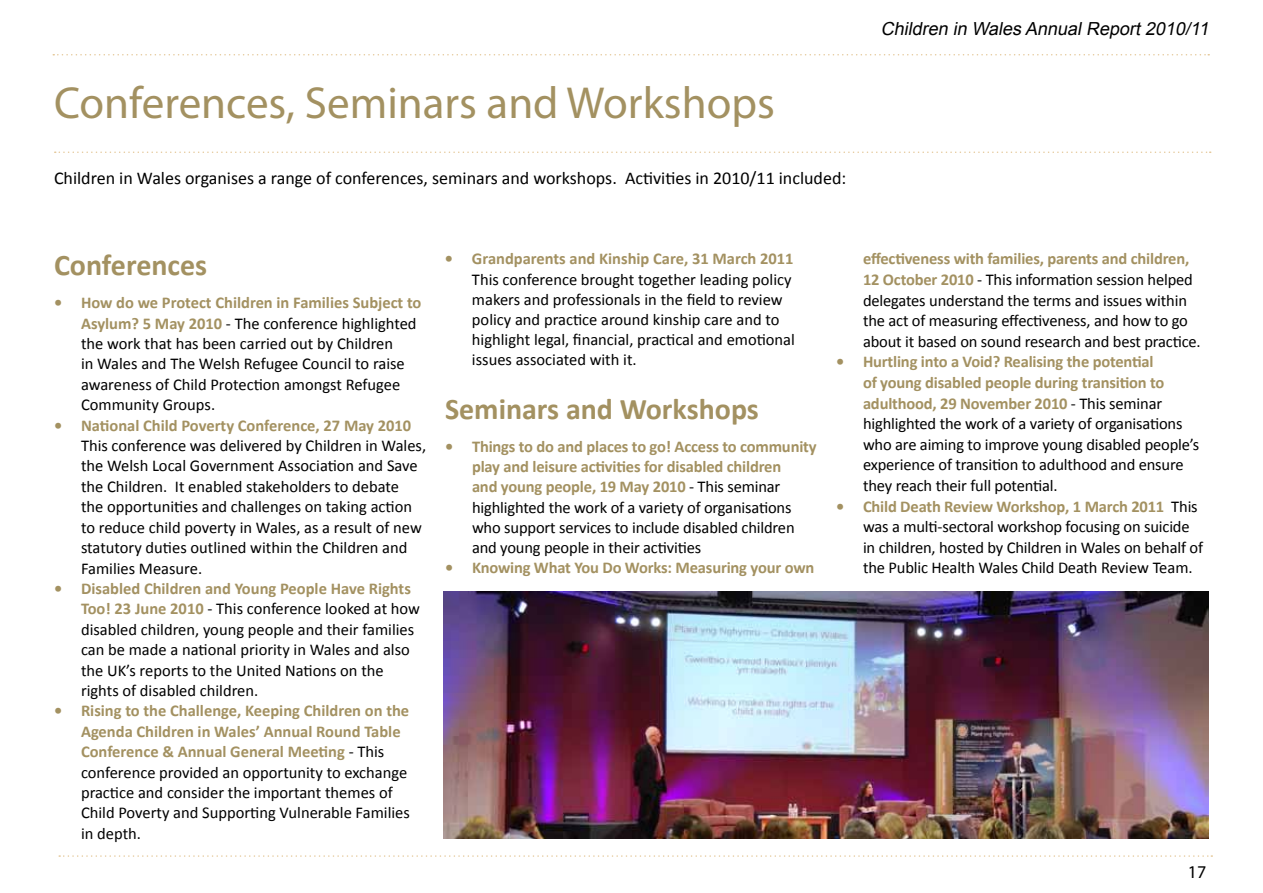
<style>
.page{position:relative;width:1263px;height:893px;background:#fff}
.page>*{position:absolute;margin:0;border:0;box-sizing:border-box;transform-origin:0 0}
.t1{font:45px "Myriad Pro";color:#a39161}
.t2{font:700 30px "Calibri";color:#a39161}
.t3{font:18px "Calibri";color:#000}
.t4{font:italic 18px "Arial";color:#000}
.t5{font:18px "Myriad Pro";color:#000}
.t6{font:16.5px/20.4px "Calibri";color:#000}
.t7{font:700 16.5px "Calibri";color:#a39161}
.s1{font-weight:700;color:#a39161}
</style>
<div class="page">
<svg style="left:59px;top:855px;width:1153px;height:2px"></svg>
<svg style="left:53px;top:54px;width:1156px;height:2px"></svg>
<svg style="left:55px;top:152px;width:1156px;height:1px"></svg>
<img style="left:444px;top:591px;width:765px;height:248px">
<h1 class="t1" style="left:54px;top:75px;width:722px">Conferences, Seminars and Workshops</h1>
<p class="t3" style="left:54px;top:167px;width:794px">Children in Wales organises a range of conferences, seminars and workshops. Activities in 2010/11 included:</p>
<p class="t4" style="left:881px;top:17px;width:334px">Children in Wales AnnualReport2010/11</p>
<h2 class="t2" style="left:54px;top:245px;width:155px">Conferences</h2>
<p class="t6" style="left:81px;top:293px;width:342px;text-indent:-27px"><span class="s1">• How do we Protect Children in Families Subject to Asylum? 5 May 2010</span> - The conference highlighted the work that has been carried out by Children<br>in Wales and The Welsh Refugee Council to raise awareness of Child Protection amongst Refugee Community Groups.</p>
<p class="t7" style="left:54px;top:415px;width:359px">• National Child Poverty Conference, 27 May 2010</p>
<p class="t6" style="left:81px;top:435px;width:347px">This conference was delivered by Children in Wales, the Welsh Local Government Association and Save the Children. It enabled stakeholders to debate<br>the opportunities and challenges on taking action to reduce child poverty in Wales, as a result of new statutory duties outlined within the Children and Families Measure.</p>
<p class="t6" style="left:81px;top:578px;width:341px;text-indent:-27px"><span class="s1">• Disabled Children and Young People Have Rights Too! 23 June 2010</span> - This conference looked at how disabled children, young people and their families can be made a national priority in Wales and also the UK’s reports to the United Nations on the rights of disabled children.</p>
<p class="t6" style="left:81px;top:701px;width:330px;text-indent:-27px"><span class="s1">• Rising to the Challenge, Keeping Children on the Agenda Children in Wales’ Annual Round Table Conference &amp; Annual General Meeting</span> - This conference provided an opportunity to exchange practice and consider the important themes of Child Poverty and Supporting Vulnerable Families in depth.</p>
<p class="t7" style="left:445px;top:248px;width:350px">• Grandparents and Kinship Care, 31 March 2011</p>
<p class="t6" style="left:472px;top:269px;width:324px">This conference brought together leading policy makers and professionals in the field to review policy and practice around kinship care and to highlight legal, financial, practical and emotional issues associated with it.</p>
<h2 class="t2" style="left:445px;top:389px;width:315px">Seminars and Workshops</h2>
<p class="t6" style="left:472px;top:436px;width:346px;text-indent:-27px"><span class="s1">• Things to do and places to go! Access to community play and leisure activities for disabled children<br>and young people, 19 May 2010</span> - This seminar highlighted the work of a variety of organisations who support services to include disabled children and young people in their activities</p>
<p class="t7" style="left:445px;top:557px;width:371px">• Knowing What You Do Works: Measuring your own</p>
<p class="t6" style="left:863px;top:249px;width:339px"><span class="s1">effectiveness with families, parents and children, 12 October 2010</span> - This information session helped delegates understand the terms and issues within the act of measuring effectiveness, and how to go about it based on sound research and best practice.</p>
<p class="t6" style="left:863px;top:352px;width:338px;text-indent:-27px"><span class="s1">• Hurtling into a Void? Realising the potential<br>of young disabled people during transition to adulthood, 29 November 2010</span> - This seminar highlighted the work of a variety of organisations who are aiming to improve young disabled people’s experience of transition to adulthood and ensure they reach their full potential.</p>
<p class="t6" style="left:863px;top:496px;width:342px;text-indent:-27px"><span class="s1">• Child Death Review Workshop, 1 March 2011</span> This was a multi-sectoral workshop focusing on suicide in children, hosted by Children in Wales on behalf of the Public Health Wales Child Death Review Team.</p>
<p class="t5" style="left:1188px;top:861px;width:20px">17</p>
</div>
